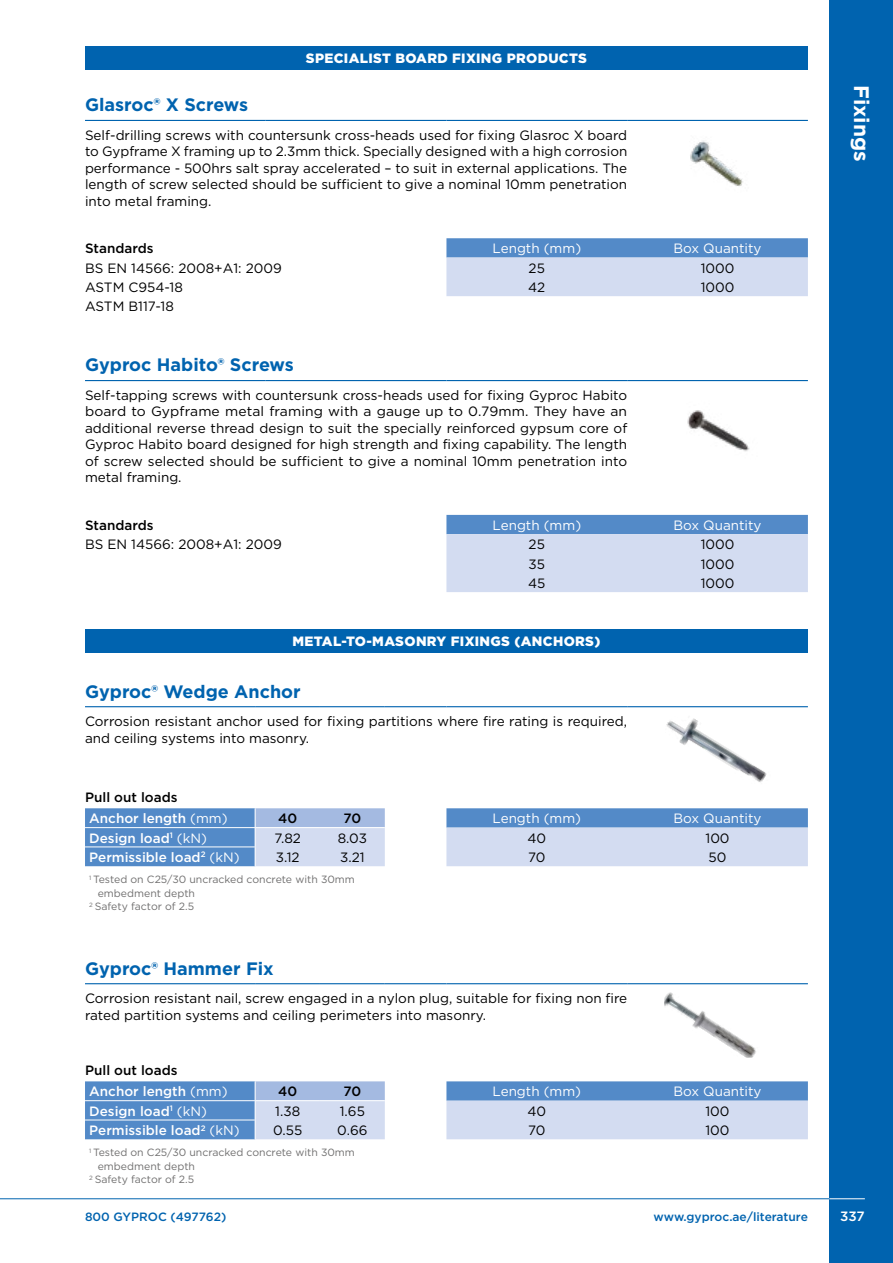
<style>
.page{position:relative;width:893px;height:1263px;background:#fff}
.page>*{position:absolute;margin:0;border:0;box-sizing:border-box;transform-origin:0 0}
.t1{font:700 21px "Gotham";color:#fff}
.t2{font:700 18px "Gotham";color:#0063af}
.t3{font:13.5px/16.5px "Gotham";color:#000;text-align:justify}
.t4{font:13.5px "Gotham";color:#fff}
.t5{font:500 13.5px/21.6px "Gotham";color:#000}
.t6{font:500 13.5px "Gotham";color:#fff}
.t7{font:900 13.5px "Gotham";letter-spacing:.025em;color:#fff}
.t8{font:500 12px "Gotham";color:#0063af}
.t9{font:10.5px "Gotham";color:#706f6f}
.s1{color:#fff}
.s2{font-weight:400;color:#fff}
.s3{font-weight:400}
</style>
<div class="page">
<div style="left:829px;top:0;width:64px;height:1263px;background:#0063af"></div>
<hr style="left:829px;top:1198px;width:36px;height:1px;background:#fff">
<hr style="left:0;top:1198px;width:829px;height:1px;background:#0063af">
<div style="left:85px;top:47px;width:723px;height:23px;background:#0063af"></div>
<svg style="left:446px;top:238px;width:362px;height:58px;background:#a9c1e3"></svg>
<hr style="left:85px;top:120px;width:181px;height:1px;background:#0063af">
<hr style="left:266px;top:120px;width:180px;height:1px;background:#0063af">
<hr style="left:446px;top:120px;width:181px;height:1px;background:#0063af">
<hr style="left:627px;top:120px;width:181px;height:1px;background:#0063af">
<img style="left:690px;top:140px;width:53px;height:46px">
<svg style="left:446px;top:515px;width:362px;height:77px;background:#b3c7e6"></svg>
<hr style="left:85px;top:380px;width:181px;height:1px;background:#0063af">
<hr style="left:266px;top:380px;width:180px;height:1px;background:#0063af">
<hr style="left:446px;top:380px;width:181px;height:1px;background:#0063af">
<hr style="left:627px;top:380px;width:181px;height:1px;background:#0063af">
<img style="left:687px;top:410px;width:63px;height:42px">
<div style="left:85px;top:629px;width:723px;height:23px;background:#0063af"></div>
<hr style="left:85px;top:706px;width:170px;height:1px;background:#0063af">
<hr style="left:255px;top:706px;width:65px;height:1px;background:#0063af">
<hr style="left:320px;top:706px;width:65px;height:1px;background:#0063af">
<hr style="left:385px;top:706px;width:61px;height:1px;background:#0063af">
<hr style="left:446px;top:706px;width:181px;height:1px;background:#0063af">
<hr style="left:627px;top:706px;width:181px;height:1px;background:#0063af">
<svg style="left:85px;top:808px;width:723px;height:58px;background:#a3bde1"></svg>
<img style="left:666px;top:718px;width:101px;height:64px">
<hr style="left:85px;top:983px;width:170px;height:1px;background:#0063af">
<hr style="left:255px;top:983px;width:65px;height:1px;background:#0063af">
<hr style="left:320px;top:983px;width:65px;height:1px;background:#0063af">
<hr style="left:385px;top:983px;width:61px;height:1px;background:#0063af">
<hr style="left:446px;top:983px;width:181px;height:1px;background:#0063af">
<hr style="left:627px;top:983px;width:181px;height:1px;background:#0063af">
<svg style="left:85px;top:1081px;width:723px;height:58px;background:#a2bde1"></svg>
<hr style="left:255px;top:1100px;width:65px;height:1px;background:#fff">
<hr style="left:320px;top:1100px;width:65px;height:1px;background:#fff">
<img style="left:664px;top:992px;width:92px;height:66px">
<p class="t7" style="left:306px;top:49px;width:283px">SPECIALIST BOARD FIXING PRODUCTS</p>
<h2 class="t2" style="left:85px;top:93px;width:165px">Glasroc® X Screws</h2>
<p class="t3" style="left:85px;top:126px;width:544px">Self-drilling screws with countersunk cross-heads used for fixing Glasroc X board to Gypframe X framing up to 2.3mm thick. Specially designed with a high corrosion performance - 500hrs salt spray accelerated – to suit in external applications. The length of screw selected should be sufficient to give a nominal 10mm penetration into metal framing.</p>
<p class="t5" style="left:85px;top:238px;width:70px">Standards</p>
<p class="t4" style="left:492px;top:240px;width:90px">Length (mm)</p>
<p class="t4" style="left:673px;top:240px;width:90px">Box Quantity</p>
<p class="t3" style="left:85px;top:259px;width:198px">BS EN 14566: 2008+A1: 2009</p>
<p class="t3" style="left:529px;top:259px;width:18px">25</p>
<p class="t3" style="left:701px;top:259px;width:35px">1000</p>
<p class="t3" style="left:85px;top:279px;width:99px">ASTM C954-18</p>
<p class="t3" style="left:528px;top:279px;width:19px">42</p>
<p class="t3" style="left:701px;top:279px;width:35px">1000</p>
<p class="t3" style="left:85px;top:298px;width:90px">ASTM B117-18</p>
<h2 class="t2" style="left:85px;top:353px;width:210px">Gyproc Habito® Screws</h2>
<p class="t3" style="left:85px;top:387px;width:544px">Self-tapping screws with countersunk cross-heads used for fixing Gyproc Habito board to Gypframe metal framing with a gauge up to 0.79mm. They have an additional reverse thread design to suit the specially reinforced gypsum core of Gyproc Habito board designed for high strength and fixing capability. The length of screw selected should be sufficient to give a nominal 10mm penetration into metal framing.</p>
<p class="t5" style="left:85px;top:514px;width:70px">Standards</p>
<p class="t4" style="left:492px;top:516px;width:90px">Length (mm)</p>
<p class="t4" style="left:673px;top:516px;width:90px">Box Quantity</p>
<p class="t3" style="left:85px;top:536px;width:198px">BS EN 14566: 2008+A1: 2009</p>
<p class="t3" style="left:529px;top:536px;width:18px">25</p>
<p class="t3" style="left:701px;top:536px;width:35px">1000</p>
<p class="t3" style="left:529px;top:555px;width:18px">35</p>
<p class="t3" style="left:701px;top:555px;width:35px">1000</p>
<p class="t3" style="left:528px;top:574px;width:19px">45</p>
<p class="t3" style="left:701px;top:574px;width:35px">1000</p>
<p class="t7" style="left:293px;top:632px;width:309px">METAL-TO-MASONRY FIXINGS (ANCHORS)</p>
<h2 class="t2" style="left:85px;top:679px;width:217px">Gyproc® Wedge Anchor</h2>
<p class="t3" style="left:85px;top:713px;width:544px">Corrosion resistant anchor used for fixing partitions where fire rating is required, and ceiling systems into masonry.</p>
<p class="t5" style="left:89px;top:786px;width:140px;text-indent:-4px">Pull out loads<br><span class="s1">Anchor length</span> <span class="s2">(mm)</span></p>
<p class="t5" style="left:278px;top:808px;width:20px">40</p>
<p class="t5" style="left:343px;top:808px;width:19px">70</p>
<p class="t4" style="left:492px;top:810px;width:90px">Length (mm)</p>
<p class="t4" style="left:673px;top:810px;width:90px">Box Quantity</p>
<p class="t6" style="left:89px;top:829px;width:119px">Design load<sup>1</sup> <span class="s3">(kN)</span></p>
<p class="t3" style="left:274px;top:829px;width:28px">7.82</p>
<p class="t3" style="left:338px;top:829px;width:31px">8.03</p>
<p class="t3" style="left:527px;top:829px;width:20px">40</p>
<p class="t3" style="left:705px;top:829px;width:26px">100</p>
<p class="t6" style="left:89px;top:848px;width:152px">Permissible load<sup>2</sup> <span class="s3">(kN)</span></p>
<p class="t3" style="left:276px;top:849px;width:25px">3.12</p>
<p class="t3" style="left:340px;top:849px;width:26px">3.21</p>
<p class="t3" style="left:528px;top:849px;width:19px">70</p>
<p class="t3" style="left:709px;top:849px;width:19px">50</p>
<p class="t9" style="left:89px;top:873px;width:267px"><sup>1</sup> Tested on C25/30 uncracked concrete with 30mm</p>
<p class="t9" style="left:98px;top:886px;width:99px">embedment depth</p>
<p class="t9" style="left:89px;top:900px;width:106px"><sup>2</sup> Safety factor of 2.5</p>
<h2 class="t2" style="left:85px;top:956px;width:190px">Gyproc® Hammer Fix</h2>
<p class="t3" style="left:85px;top:990px;width:544px">Corrosion resistant nail, screw engaged in a nylon plug, suitable for fixing non fire rated partition systems and ceiling perimeters into masonry.</p>
<p class="t5" style="left:89px;top:1059px;width:140px;text-indent:-4px">Pull out loads<br><span class="s1">Anchor length</span> <span class="s2">(mm)</span></p>
<p class="t5" style="left:278px;top:1081px;width:20px">40</p>
<p class="t5" style="left:343px;top:1081px;width:19px">70</p>
<p class="t4" style="left:492px;top:1083px;width:90px">Length (mm)</p>
<p class="t4" style="left:673px;top:1083px;width:90px">Box Quantity</p>
<p class="t6" style="left:89px;top:1102px;width:119px">Design load<sup>1</sup> <span class="s3">(kN)</span></p>
<p class="t3" style="left:275px;top:1102px;width:26px">1.38</p>
<p class="t3" style="left:340px;top:1102px;width:27px">1.65</p>
<p class="t3" style="left:527px;top:1102px;width:20px">40</p>
<p class="t3" style="left:705px;top:1102px;width:26px">100</p>
<p class="t6" style="left:89px;top:1121px;width:152px">Permissible load<sup>2</sup> <span class="s3">(kN)</span></p>
<p class="t3" style="left:273px;top:1122px;width:31px">0.55</p>
<p class="t3" style="left:337px;top:1122px;width:32px">0.66</p>
<p class="t3" style="left:528px;top:1122px;width:19px">70</p>
<p class="t3" style="left:705px;top:1122px;width:26px">100</p>
<p class="t9" style="left:89px;top:1146px;width:267px"><sup>1</sup> Tested on C25/30 uncracked concrete with 30mm</p>
<p class="t9" style="left:98px;top:1159px;width:99px">embedment depth</p>
<p class="t9" style="left:89px;top:1173px;width:106px"><sup>2</sup> Safety factor of 2.5</p>
<h1 class="t1" style="left:875px;top:85px;width:78px;rotate:90deg">Fixings</h1>
<p class="t8" style="left:85px;top:1208px;width:143px">800 GYPROC (497762)</p>
<p class="t8" style="left:654px;top:1208px;width:156px">www.gyproc.ae/literature</p>
<p class="t6" style="left:840px;top:1207px;width:26px">337</p>
</div>
